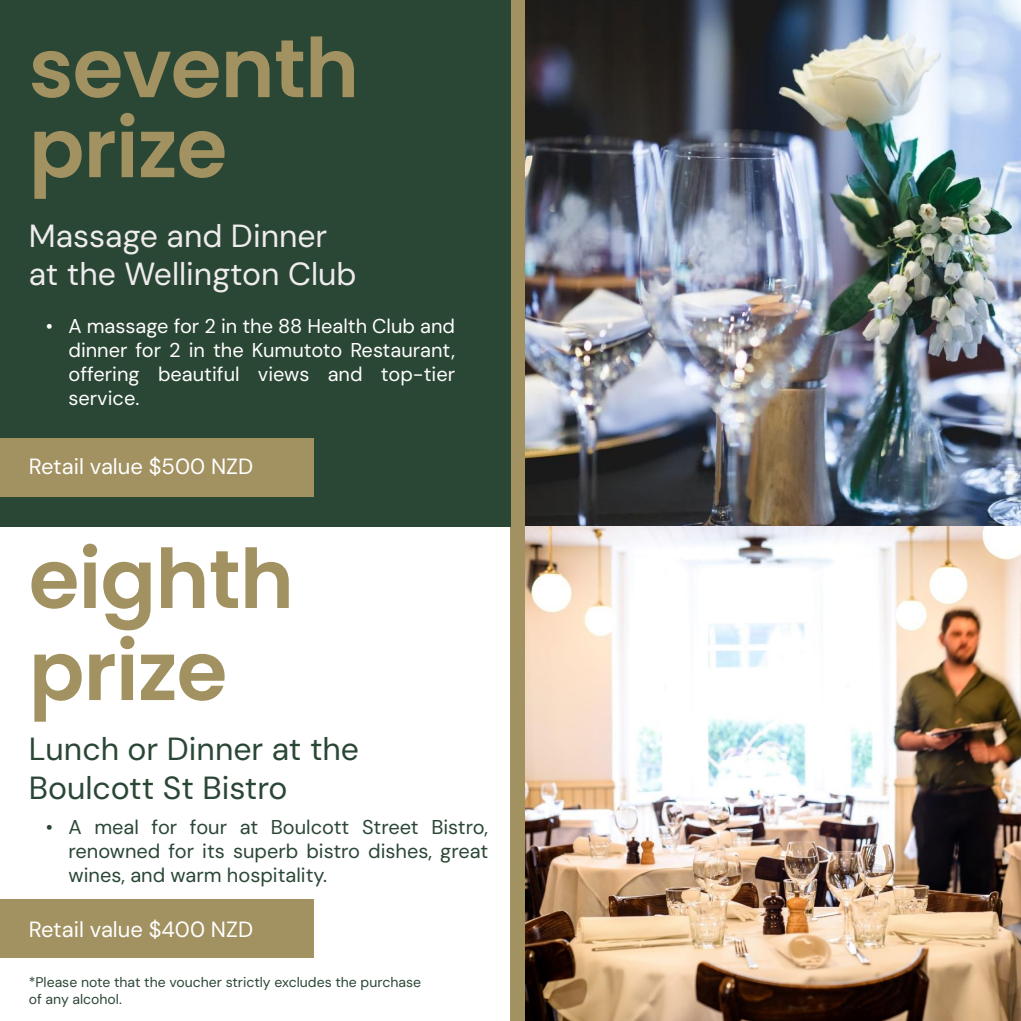
<style>
.page{position:relative;width:1021px;height:1021px;background:#fff}
.page>*{position:absolute;margin:0;border:0;box-sizing:border-box;transform-origin:0 0}
.t1{font:600 82px/80px "Poppins";letter-spacing:-.01em;color:#a29161}
.t2{font:32px/38.4px "DM Sans 9 pt";color:#eeeced}
.t3{font:32px/38.4px "DM Sans 9 pt";color:#2a4635}
.t4{font:22px "DM Sans 9 pt";color:#fff}
.t5{font:20px/24px "DM Sans 9 pt";color:#fff;text-align:justify}
.t6{font:20px/24px "DM Sans 9 pt";color:#2a4635;text-align:justify}
.t7{font:14px/16.8px "DM Sans 9 pt";color:#2a4635}
</style>
<div class="page">
<div style="left:510px;top:0;width:499px;height:1020px;background:#a29161"></div>
<img style="left:525px;top:0;width:495px;height:1020px">
<div style="left:0;top:0;width:510px;height:526px;background:#2a4635"></div>
<div style="left:0;top:438px;width:314px;height:58px;background:#a29161"></div>
<div style="left:0;top:899px;width:314px;height:59px;background:#a29161"></div>
<p class="t1" style="left:29px;top:29px;width:332px">seventh prize</p>
<p class="t2" style="left:29px;top:216px;width:329px">Massage and Dinner at the Wellington Club</p>
<p class="t5" style="left:68px;top:314px;width:388px;text-indent:-23px">• A massage for 2 in the 88 Health Club and dinner for 2 in the Kumutoto Restaurant, offering beautiful views and top-tier service.</p>
<p class="t4" style="left:29px;top:452px;width:226px">Retail value $500 NZD</p>
<p class="t1" style="left:29px;top:533px;width:267px;line-height:92px">eighth prize</p>
<p class="t3" style="left:29px;top:729px;width:332px">Lunch or Dinner at the<br>Boulcott St Bistro</p>
<p class="t6" style="left:68px;top:815px;width:421px;text-indent:-23px">• A meal for four at Boulcott Street Bistro, renowned for its superb bistro dishes, great wines, and warm hospitality.</p>
<p class="t4" style="left:29px;top:915px;width:226px">Retail value $400 NZD</p>
<p class="t7" style="left:29px;top:973px;width:394px">*Please note that the voucher strictly excludes the purchase of any alcohol.</p>
</div>
